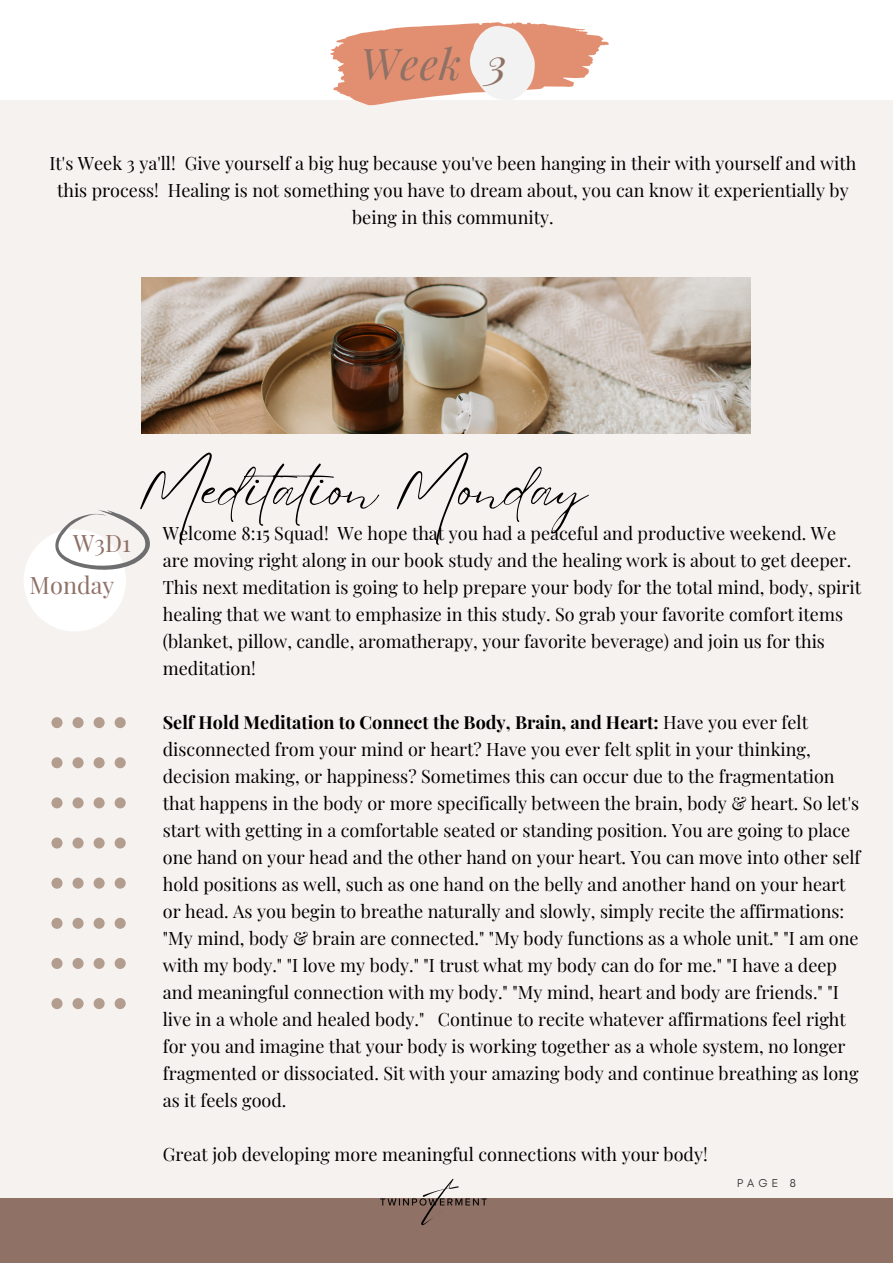
<style>
.page{position:relative;width:893px;height:1264px;background:#fff}
.page>*{position:absolute;margin:0;border:0;box-sizing:border-box;transform-origin:0 0}
.t1{font:55.5px "Eyesome Script";color:#000}
.t2{font:italic 42.75px "Playfair Display";color:#8f7166}
.t3{font:23.55px "Playfair Display";color:#8f7166}
.t4{font:18px/27px "Playfair Display";color:#000}
.t5{font:11.7px "Glacial Indifference";color:#333}
.s1{font-weight:700}
</style>
<div class="page">
<div style="left:0;top:100px;width:892px;height:1117px;background:#f6f2ef"></div>
<img style="left:142px;top:278px;width:608px;height:156px">
<div style="left:24px;top:529px;width:102px;height:102px;background:#fff;border-radius:50%"></div>
<svg style="left:55px;top:510px;width:95px;height:60px"></svg>
<svg style="left:330px;top:22px;width:279px;height:83px"></svg>
<div style="left:0;top:1197px;width:892px;height:65px;background:#8f7166"></div>
<svg style="left:51px;top:717px;width:75px;height:292px"></svg>
<img style="left:376px;top:1178px;width:115px;height:48px">
<p class="t2" style="left:360px;top:34px;width:148px">Week 3</p>
<p class="t4" style="left:49px;top:149px;width:808px;text-align:center">It's Week 3 ya'll! Give yourself a big hug because you've been hanging in their with yourself and with this process! Healing is not something you have to dream about, you can know it experientially by being in this community.</p>
<p class="t3" style="left:73px;top:526px;width:59px">W3D1</p>
<p class="t3" style="left:30px;top:569px;width:86px">Monday</p>
<p class="t1" style="left:137px;top:452px;width:451px">Meditation Monday</p>
<p class="t4" style="left:163px;top:519px;width:699px">Welcome 8:15 Squad! We hope that you had a peaceful and productive weekend. We are moving right along in our book study and the healing work is about to get deeper.<br>This next meditation is going to help prepare your body for the total mind, body, spirit healing that we want to emphasize in this study. So grab your favorite comfort items (blanket, pillow, candle, aromatherapy, your favorite beverage) and join us for this meditation!</p>
<p class="t4" style="left:163px;top:708px;width:699px"><span class="s1">Self Hold Meditation to Connect the Body, Brain, and Heart:</span> Have you ever felt disconnected from your mind or heart? Have you ever felt split in your thinking, decision making, or happiness? Sometimes this can occur due to the fragmentation that happens in the body or more specifically between the brain, body &amp; heart. So let's start with getting in a comfortable seated or standing position. You are going to place one hand on your head and the other hand on your heart. You can move into other self hold positions as well, such as one hand on the belly and another hand on your heart or head. As you begin to breathe naturally and slowly, simply recite the affirmations: "My mind, body &amp; brain are connected." "My body functions as a whole unit." "I am one with my body." "I love my body." "I trust what my body can do for me." "I have a deep and meaningful connection with my body." "My mind, heart and body are friends." "I live in a whole and healed body." Continue to recite whatever affirmations feel right for you and imagine that your body is working together as a whole system, no longer fragmented or dissociated. Sit with your amazing body and continue breathing as long as it feels good.</p>
<p class="t4" style="left:163px;top:1139px;width:546px">Great job developing more meaningful connections with your body!</p>
<p class="t5" style="left:737px;top:1175px;width:60px">PAGE 8</p>
</div>
